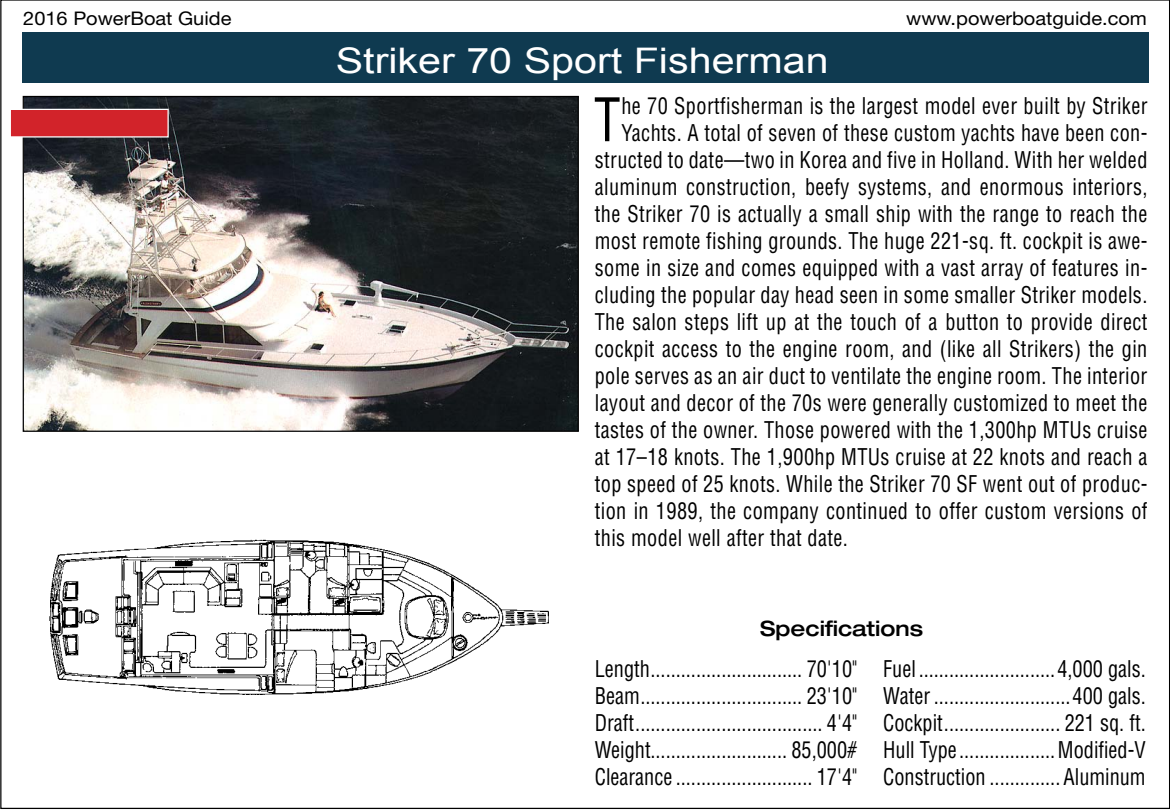
<style>
.page{position:relative;width:1170px;height:810px;background:#fff}
.page>*{position:absolute;margin:0;border:0;box-sizing:border-box;transform-origin:0 0}
.t1{font:condensed 58.5px "Helvetica";color:#000;scale:.9 1}
.t2{font:35.25px "Arial";color:#fff;scale:1.17 1}
.t3{font:condensed 22.5px/27px "Helvetica";letter-spacing:.02em;color:#000;text-align:justify;scale:.9 1}
.t4{font:500 expanded 21.25px "Helvetica Neue";color:#000}
.t5{font:18.75px "Helvetica Neue";color:#000;scale:1.06 1}
</style>
<div class="page">
<div style="left:22px;top:32px;width:1126px;height:51px;background:#0f3a50"></div>
<img style="left:49px;top:539px;width:500px;height:156px">
<img style="left:25px;top:98px;width:552px;height:332px">
<div style="left:10px;top:109px;width:159px;height:29px;background:#d2232a;border:1px solid #fff"></div>
<p class="t5" style="left:23px;top:7px;width:198px">2016 PowerBoat Guide</p>
<p class="t5" style="left:906px;top:7px;width:229px">www.powerboatguide.com</p>
<h2 class="t2" style="left:336px;top:38px;width:423px">Striker 70 Sport Fisherman</h2>
<h1 class="t1" style="left:594px;top:83px;width:31px">T</h1>
<p class="t3" style="left:621px;top:92px;width:586px">he 70 Sportfisherman is the largest model ever built by Striker</p>
<p class="t3" style="left:621px;top:119px;width:586px">Yachts. A total of seven of these custom yachts have been con-</p>
<p class="t3" style="left:595px;top:146px;width:616px">structed to date—two in Korea and five in Holland. With her welded</p>
<p class="t3" style="left:595px;top:173px;width:616px">aluminum construction, beefy systems, and enormous interiors,</p>
<p class="t3" style="left:595px;top:200px;width:616px">the Striker 70 is actually a small ship with the range to reach the</p>
<p class="t3" style="left:595px;top:227px;width:616px">most remote fishing grounds. The huge 221-sq. ft. cockpit is awe-</p>
<p class="t3" style="left:595px;top:254px;width:616px">some in size and comes equipped with a vast array of features in-</p>
<p class="t3" style="left:595px;top:281px;width:616px">cluding the popular day head seen in some smaller Striker models.</p>
<p class="t3" style="left:595px;top:308px;width:616px">The salon steps lift up at the touch of a button to provide direct</p>
<p class="t3" style="left:595px;top:335px;width:616px">cockpit access to the engine room, and (like all Strikers) the gin</p>
<p class="t3" style="left:595px;top:362px;width:616px">pole serves as an air duct to ventilate the engine room. The interior</p>
<p class="t3" style="left:595px;top:389px;width:616px">layout and decor of the 70s were generally customized to meet the</p>
<p class="t3" style="left:595px;top:416px;width:616px">tastes of the owner. Those powered with the 1,300hp MTUs cruise</p>
<p class="t3" style="left:595px;top:443px;width:616px">at 17–18 knots. The 1,900hp MTUs cruise at 22 knots and reach a</p>
<p class="t3" style="left:595px;top:470px;width:616px">top speed of 25 knots. While the Striker 70 SF went out of produc-</p>
<p class="t3" style="left:595px;top:497px;width:616px">tion in 1989, the company continued to offer custom versions of</p>
<p class="t3" style="left:595px;top:524px;width:283px">this model well after that date.</p>
<p class="t4" style="left:760px;top:615px;width:164px">Specifications</p>
<p class="t3" style="left:595px;top:655px;width:293px">Length.............................. 70'10" Beam................................ 23'10" Draft..................................... 4'4" Weight........................... 85,000# Clearance ........................... 17'4"</p>
<p class="t3" style="left:883px;top:655px;width:293px">Fuel ...........................4,000 gals.<br>Water ...........................400 gals.<br>Cockpit....................... 221 sq. ft.<br>Hull Type ...................Modified-V Construction .............. Aluminum</p>
</div>
